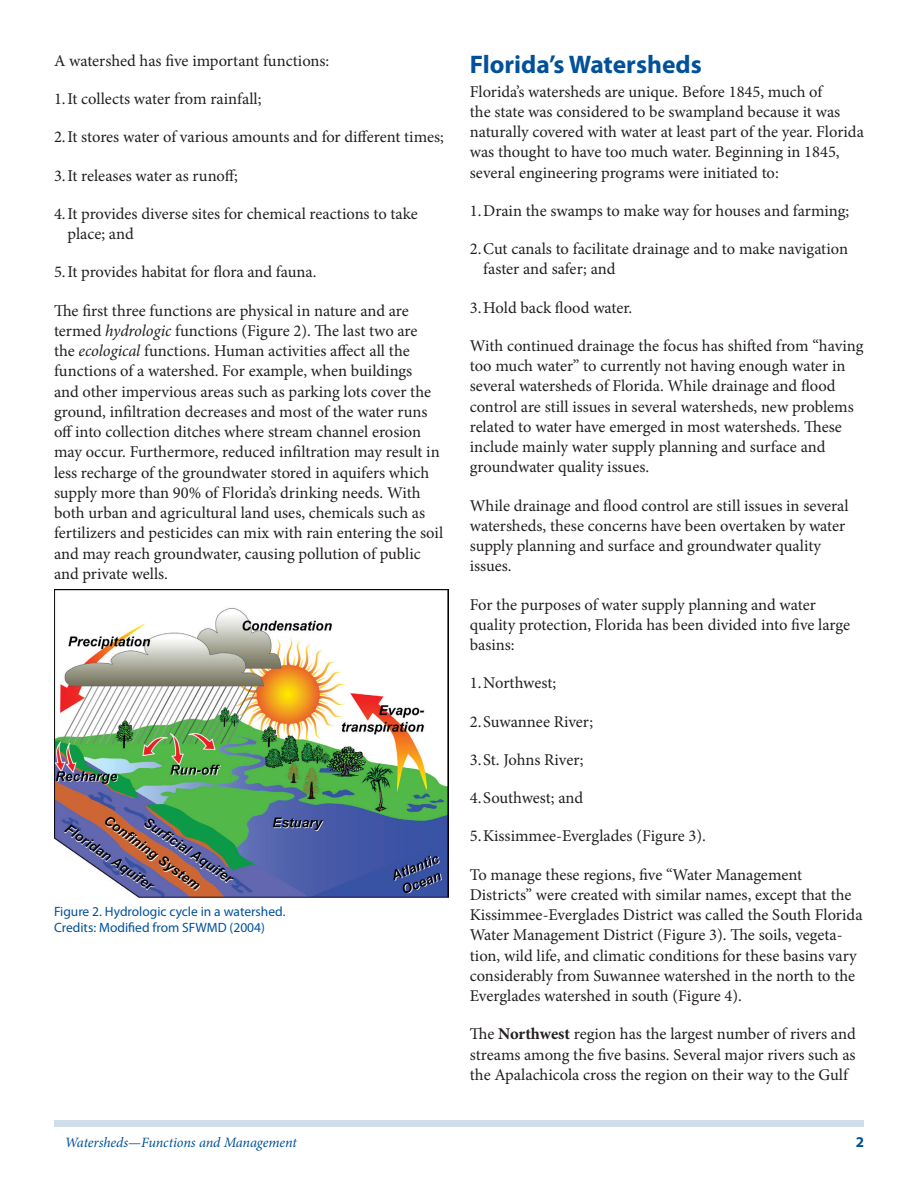
<style>
.page{position:relative;width:918px;height:1188px;background:#fff}
.page>*{position:absolute;margin:0;border:0;box-sizing:border-box;transform-origin:0 0}
.SectionHeading0{font:700 25.5px "Myriad Pro";color:#01519a}
.Paragraph{font:16.5px/20.2px "Minion Pro";color:#231f20}
.t1{font:700 15px "Myriad Pro";color:#01519a}
.RunningTitleItalics{font:italic 14.25px "Minion Pro";letter-spacing:-.005em;color:#01519a}
.t2{font:13.5px/16.5px "Myriad Pro";color:#01519a}
.s1{font-style:italic}
.s2{font-weight:700}
</style>
<div class="page">
<div style="left:54px;top:1120px;width:810px;height:7px;background:#d0deeb"></div>
<img style="left:54px;top:590px;width:394px;height:308px">
<p class="Paragraph" style="left:54px;top:51px;width:277px">A watershed has five important functions:</p>
<p class="Paragraph" style="left:54px;top:89px;width:209px">1.It collects water from rainfall;</p>
<p class="Paragraph" style="left:54px;top:127px;width:392px">2.It stores water of various amounts and for different times;</p>
<p class="Paragraph" style="left:54px;top:165px;width:185px">3.It releases water as runoff;</p>
<p class="Paragraph" style="left:68px;top:204px;width:352px;text-indent:-14px">4.It provides diverse sites for chemical reactions to take place; and</p>
<p class="Paragraph" style="left:54px;top:262px;width:264px">5.It provides habitat for flora and fauna.</p>
<p class="Paragraph" style="left:54px;top:300px;width:391px">The first three functions are physical in nature and are termed <span class="s1">hydrologic</span> functions (Figure 2). The last two are<br>the <span class="s1">ecological</span> functions. Human activities affect all the functions of a watershed. For example, when buildings<br>and other impervious areas such as parking lots cover the ground, infiltration decreases and most of the water runs off into collection ditches where stream channel erosion may occur. Furthermore, reduced infiltration may result in less recharge of the groundwater stored in aquifers which supply more than 90% of Florida’s drinking needs. With both urban and agricultural land uses, chemicals such as fertilizers and pesticides can mix with rain entering the soil and may reach groundwater, causing pollution of public and private wells.</p>
<p class="t2" style="left:54px;top:903px;width:233px">Figure 2. Hydrologic cycle in a watershed.<br>Credits: Modified from SFWMD (2004)</p>
<p class="SectionHeading0" style="left:470px;top:48px;width:233px">Florida’s Watersheds</p>
<p class="Paragraph" style="left:470px;top:81px;width:396px">Florida’s watersheds are unique. Before 1845, much of<br>the state was considered to be swampland because it was naturally covered with water at least part of the year. Florida was thought to have too much water. Beginning in 1845, several engineering programs were initiated to:</p>
<p class="Paragraph" style="left:470px;top:201px;width:381px">1.Drain the swamps to make way for houses and farming;</p>
<p class="Paragraph" style="left:483px;top:239px;width:366px;text-indent:-14px">2.Cut canals to facilitate drainage and to make navigation faster and safer; and</p>
<p class="Paragraph" style="left:470px;top:297px;width:164px">3.Hold back flood water.</p>
<p class="Paragraph" style="left:470px;top:336px;width:395px">With continued drainage the focus has shifted from “having too much water” to currently not having enough water in several watersheds of Florida. While drainage and flood control are still issues in several watersheds, new problems related to water have emerged in most watersheds. These include mainly water supply planning and surface and groundwater quality issues.</p>
<p class="Paragraph" style="left:470px;top:495px;width:381px">While drainage and flood control are still issues in several watersheds, these concerns have been overtaken by water supply planning and surface and groundwater quality issues.</p>
<p class="Paragraph" style="left:470px;top:594px;width:382px">For the purposes of water supply planning and water quality protection, Florida has been divided into five large basins:</p>
<p class="Paragraph" style="left:470px;top:673px;width:88px">1.Northwest;</p>
<p class="Paragraph" style="left:470px;top:711px;width:125px">2.Suwannee River;</p>
<p class="Paragraph" style="left:470px;top:750px;width:115px">3.St. Johns River;</p>
<p class="Paragraph" style="left:470px;top:788px;width:115px">4.Southwest; and</p>
<p class="Paragraph" style="left:470px;top:826px;width:238px">5.Kissimmee-Everglades (Figure 3).</p>
<p class="Paragraph" style="left:470px;top:864px;width:394px">To manage these regions, five “Water Management Districts” were created with similar names, except that the Kissimmee-Everglades District was called the South Florida Water Management District (Figure 3). The soils, vegeta&shy;tion, wild life, and climatic conditions for these basins vary considerably from Suwannee watershed in the north to the Everglades watershed in south (Figure 4).</p>
<p class="Paragraph" style="left:470px;top:1024px;width:387px;text-align:justify">The <span class="s2">Northwest</span> region has the largest number of rivers and streams among the five basins. Several major rivers such as the Apalachicola cross the region on their way to the Gulf</p>
<p class="RunningTitleItalics" style="left:65px;top:1133px;width:234px">Watersheds—Functions and Management</p>
<p class="t1" style="left:856px;top:1133px;width:10px">2</p>
</div>
